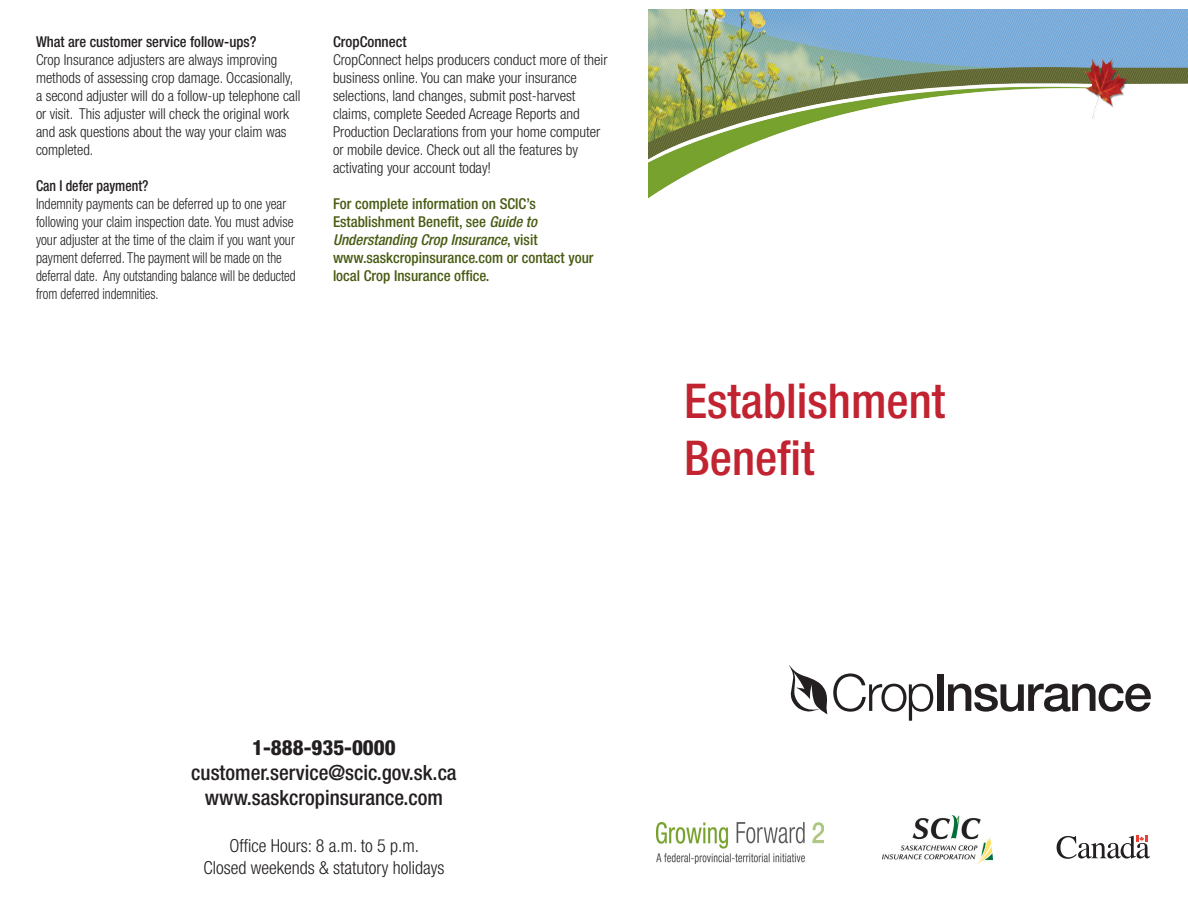
<style>
.page{position:relative;width:1188px;height:918px;background:#fff}
.page>*{position:absolute;margin:0;border:0;box-sizing:border-box;transform-origin:0 0}
.t1{font:500 condensed 48px/57.6px "Helvetica Neue LT Std";color:#c12331}
.t2{font:500 condensed 21px "Helvetica Neue LT Std";color:#231f20}
.t3{font:800 condensed 21px "Helvetica Neue LT Std";color:#231f20}
.t4{font:300 condensed 18px "Helvetica Neue LT Std";color:#231f20}
.t5{font:300 condensed 15px/18px "Helvetica Neue LT Std";color:#231f20}
.t6{font:300 condensed 15px/18px "Helvetica Neue LT Std";color:#231f20;scale:.92 1}
.t7{font:500 condensed 15px/18px "Helvetica Neue LT Std";color:#485b12}
.t8{font:500 condensed 15px "Helvetica Neue LT Std";color:#231f20}
.t9{font:500 condensed 15px "Helvetica Neue LT Std";color:#231f20;scale:.92 1}
.s1{font-style:italic}
</style>
<div class="page">
<svg style="left:789px;top:665px;width:38px;height:49px"></svg>
<svg style="left:833px;top:674px;width:100px;height:47px"></svg>
<div style="left:937px;top:674px;width:7px;height:37px;background:#231f20"></div>
<svg style="left:948px;top:684px;width:203px;height:28px"></svg>
<svg style="left:1057px;top:836px;width:93px;height:23px"></svg>
<img style="left:657px;top:823px;width:166px;height:41px">
<img style="left:883px;top:815px;width:110px;height:49px">
<img style="left:648px;top:9px;width:540px;height:190px">
<p class="t8" style="left:36px;top:32px;width:222px">What are customer service follow-ups?</p>
<p class="t5" style="left:36px;top:50px;width:243px">Crop Insurance adjusters are always improving</p>
<p class="t5" style="left:36px;top:68px;width:266px">methods of assessing crop damage. Occasionally, a second adjuster will do a follow-up telephone call or visit. This adjuster will check the original work and ask questions about the way your claim was completed.</p>
<p class="t9" style="left:36px;top:176px;width:124px">Can I defer payment?</p>
<p class="t6" style="left:36px;top:194px;width:284px">Indemnity payments can be deferred up to one year following your claim inspection date. You must advise your adjuster at the time of the claim if you want your payment deferred. The payment will be made on the deferral date. Any outstanding balance will be deducted from deferred indemnities.</p>
<p class="t8" style="left:333px;top:32px;width:75px">CropConnect</p>
<p class="t5" style="left:333px;top:50px;width:276px">CropConnect helps producers conduct more of their business online. You can make your insurance</p>
<p class="t5" style="left:333px;top:86px;width:269px">selections, land changes, submit post-harvest claims, complete Seeded Acreage Reports and Production Declarations from your home computer or mobile device. Check out all the features by activating your account today!</p>
<p class="t7" style="left:333px;top:194px;width:204px">For complete information on SCIC’s</p>
<p class="t7" style="left:333px;top:212px;width:262px">Establishment Benefit, see <span class="s1">Guide to Understanding Crop Insurance</span>, visit www.saskcropinsurance.com or contact your local Crop Insurance office.</p>
<p class="t1" style="left:684px;top:371px;width:263px">Establishment<br>Benefit</p>
<p class="t3" style="left:252px;top:734px;width:145px">1-888-935-0000</p>
<p class="t2" style="left:191px;top:760px;width:267px">customer.service@scic.gov.sk.ca</p>
<p class="t2" style="left:205px;top:785px;width:240px">www.saskcropinsurance.com</p>
<p class="t4" style="left:229px;top:835px;width:191px">Office Hours: 8 a.m. to 5 p.m.</p>
<p class="t4" style="left:204px;top:857px;width:242px">Closed weekends &amp; statutory holidays</p>
</div>
